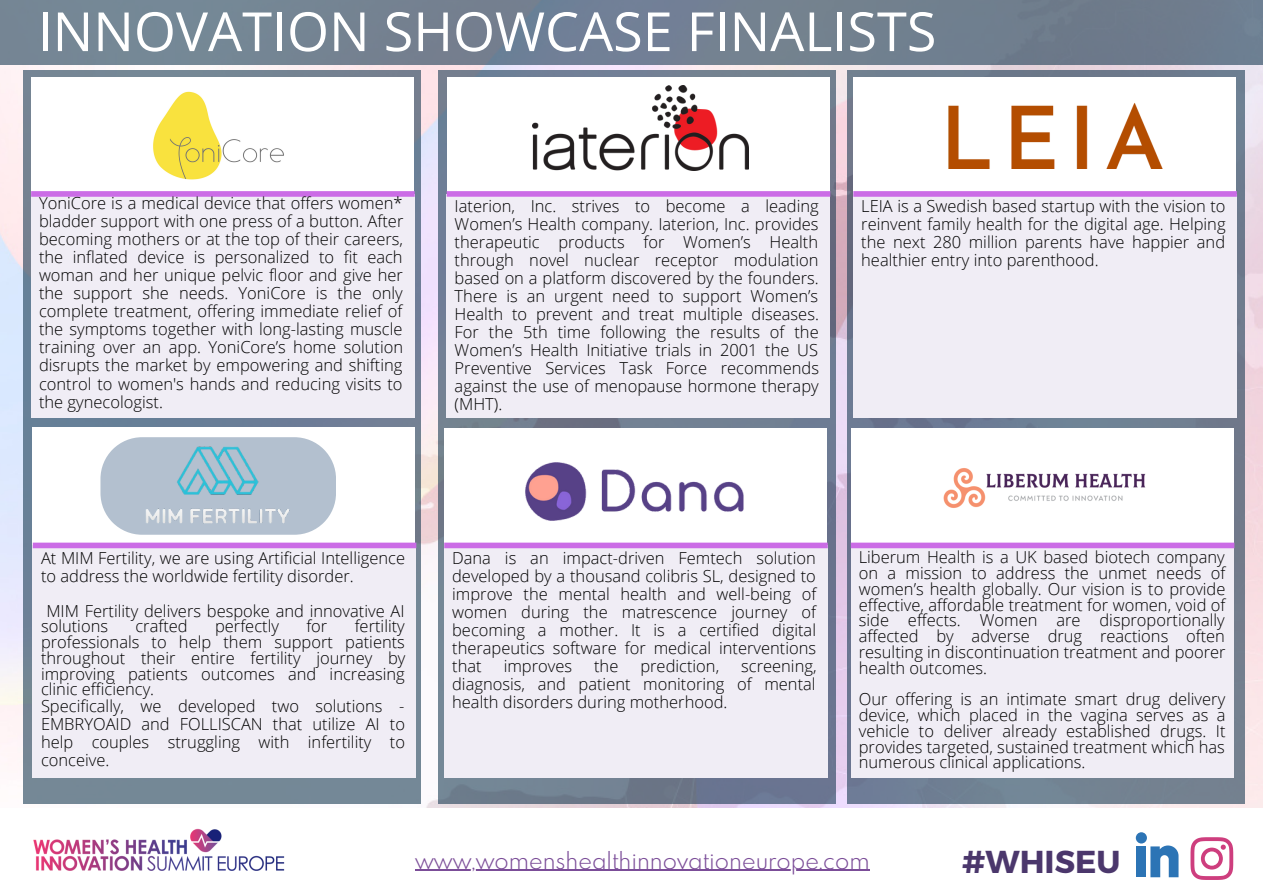
<style>
.page{position:relative;width:1263px;height:894px;background:#fff}
.page>*{position:absolute;margin:0;border:0;box-sizing:border-box;transform-origin:0 0}
.t1{font:54px "Open Sans";color:#fff}
.t2{font:700 31.65px "Montserrat";color:#4b376c}
.t3{font:300 21px "Spartan MB";color:#7b4d98}
.t4{font:300 16.5px/18px "Open Sans";color:#000;text-align:justify}
</style>
<div class="page">
<img style="left:0;top:0;width:1263px;height:807px">
<svg style="left:438px;top:70px;width:398px;height:733px;background:#758195"></svg>
<div style="left:23px;top:70px;width:398px;height:733px;background:linear-gradient(to right,#738796,#748695)"></div>
<div style="left:32px;top:427px;width:383px;height:117px;background:#fff"></div>
<div style="left:31px;top:194px;width:383px;height:223px;background:#f0edf5"></div>
<div style="left:31px;top:77px;width:383px;height:117px;background:#fff"></div>
<div style="left:31px;top:191px;width:384px;height:6px;background:#cb6ce6"></div>
<div style="left:847px;top:70px;width:398px;height:733px;background:linear-gradient(to bottom,#6b778b,#737d8e)"></div>
<div style="left:0;top:0;width:1262px;height:65px;background:#738091"></div>
<div style="left:447px;top:194px;width:383px;height:223px;background:#f0edf5"></div>
<div style="left:447px;top:78px;width:383px;height:119px;background:#fff"></div>
<div style="left:447px;top:191px;width:383px;height:6px;background:#cb6ce6"></div>
<div style="left:853px;top:194px;width:383px;height:223px;background:#f0edf5"></div>
<div style="left:853px;top:77px;width:383px;height:117px;background:#fff"></div>
<div style="left:853px;top:191px;width:384px;height:6px;background:#cb6ce6"></div>
<div style="left:444px;top:428px;width:383px;height:117px;background:#fff"></div>
<div style="left:851px;top:428px;width:383px;height:117px;background:#fff"></div>
<div style="left:33px;top:545px;width:383px;height:232px;background:#f0edf5"></div>
<div style="left:444px;top:545px;width:383px;height:232px;background:#f0edf5"></div>
<div style="left:444px;top:542px;width:384px;height:6px;background:#cb6ce6"></div>
<div style="left:851px;top:545px;width:383px;height:232px;background:#f0edf5"></div>
<div style="left:851px;top:542px;width:383px;height:6px;background:#cb6ce6"></div>
<div style="left:33px;top:542px;width:383px;height:6px;background:#cb6ce6"></div>
<img style="left:153px;top:91px;width:131px;height:89px">
<img style="left:533px;top:85px;width:215px;height:86px">
<img style="left:948px;top:103px;width:215px;height:66px">
<img style="left:89px;top:417px;width:259px;height:132px">
<img style="left:525px;top:462px;width:219px;height:59px">
<img style="left:943px;top:468px;width:203px;height:40px">
<img style="left:33px;top:828px;width:252px;height:43px">
<hr style="left:415px;top:869px;width:455px;height:1px;background:#7b4d98">
<div style="left:1136px;top:846px;width:10px;height:31px;background:#2c74b5"></div>
<div style="left:1136px;top:832px;width:11px;height:11px;background:#2c74b5;border-radius:50%"></div>
<svg style="left:1150px;top:845px;width:28px;height:32px"></svg>
<svg style="left:1190px;top:837px;width:43px;height:42px"></svg>
<p class="t1" style="left:38px;top:-7px;width:900px">INNOVATION SHOWCASE FINALISTS</p>
<p class="t4" style="left:39px;top:194px;width:366px">YoniCore is a medical device that offers women* bladder support with one press of a button. After becoming mothers or at the top of their careers, the inflated device is personalized to fit each woman and her unique pelvic floor and give her the support she needs. YoniCore is the only complete treatment, offering immediate relief of the symptoms together with long-lasting muscle training over an app. YoniCore’s home solution disrupts the market by empowering and shifting control to women's hands and reducing visits to the gynecologist.</p>
<p class="t4" style="left:455px;top:197px;width:366px">Iaterion, Inc. strives to become a leading Women’s Health company. Iaterion, Inc. provides therapeutic products for Women’s Health through novel nuclear receptor modulation based on a platform discovered by the founders.<br>There is an urgent need to support Women’s Health to prevent and treat multiple diseases.<br>For the 5th time following the results of the Women’s Health Initiative trials in 2001 the US Preventive Services Task Force recommends against the use of menopause hormone therapy (MHT).</p>
<p class="t4" style="left:861px;top:197px;width:366px">LEIA is a Swedish based startup with the vision to reinvent family health for the digital age. Helping the next 280 million parents have happier and healthier entry into parenthood.</p>
<p class="t4" style="left:41px;top:548px;width:366px">At MIM Fertility, we are using Artificial Intelligence to address the worldwide fertility disorder.</p>
<p class="t4" style="left:41px;top:602px;width:365px;line-height:15.8px;text-indent:5px">MIM Fertility delivers bespoke and innovative AI solutions</p>
<p class="t4" style="left:41px;top:618px;width:366px;line-height:15.8px;text-indent:314px">fertility professionals to help them support patients throughout their entire fertility journey by improving patients outcomes and increasing clinic efficiency.</p>
<p class="t4" style="left:41px;top:696px;width:366px">Specifically, we developed two solutions - EMBRYOAID and FOLLISCAN that utilize AI to help couples struggling with infertility to conceive.</p>
<p class="t4" style="left:135px;top:616px;width:54px">crafted</p>
<p class="t4" style="left:215px;top:616px;width:65px">perfectly</p>
<p class="t4" style="left:306px;top:616px;width:23px">for</p>
<p class="t4" style="left:452px;top:548px;width:366px">Dana is an impact-driven Femtech solution developed by a thousand colibris SL, designed to improve the mental health and well-being of women during the matrescence journey of becoming a mother. It is a certified digital therapeutics software for medical interventions that</p>
<p class="t4" style="left:504px;top:656px;width:70px">improves</p>
<p class="t4" style="left:594px;top:656px;width:26px">the</p>
<p class="t4" style="left:640px;top:656px;width:80px">prediction,</p>
<p class="t4" style="left:452px;top:656px;width:366px;text-indent:289px">screening, diagnosis, and patient monitoring of mental health disorders during motherhood.</p>
<p class="t4" style="left:859px;top:549px;width:368px;line-height:15.8px">Liberum Health is a UK based biotech company on a mission to address the unmet needs of women’s health globally. Our vision is to provide effective, affordable treatment for women, void of side effects. Women are disproportionally affected by adverse drug reactions often resulting in discontinuation treatment and poorer health outcomes.</p>
<p class="t4" style="left:859px;top:690px;width:368px;line-height:15.8px">Our offering is an intimate smart drug delivery device, which placed in the vagina serves as a vehicle to deliver already established drugs. It provides targeted, sustained treatment which has numerous clinical applications.</p>
<p class="t3" style="left:490px;top:840px;width:456px">www,womenshealthinnovationeurope.com</p>
<p class="t2" style="left:962px;top:840px;width:160px">#WHISEU</p>
<p class="t3" style="left:415px;top:844px;width:456px">www,womenshealthinnovationeurope.com</p>
</div>
